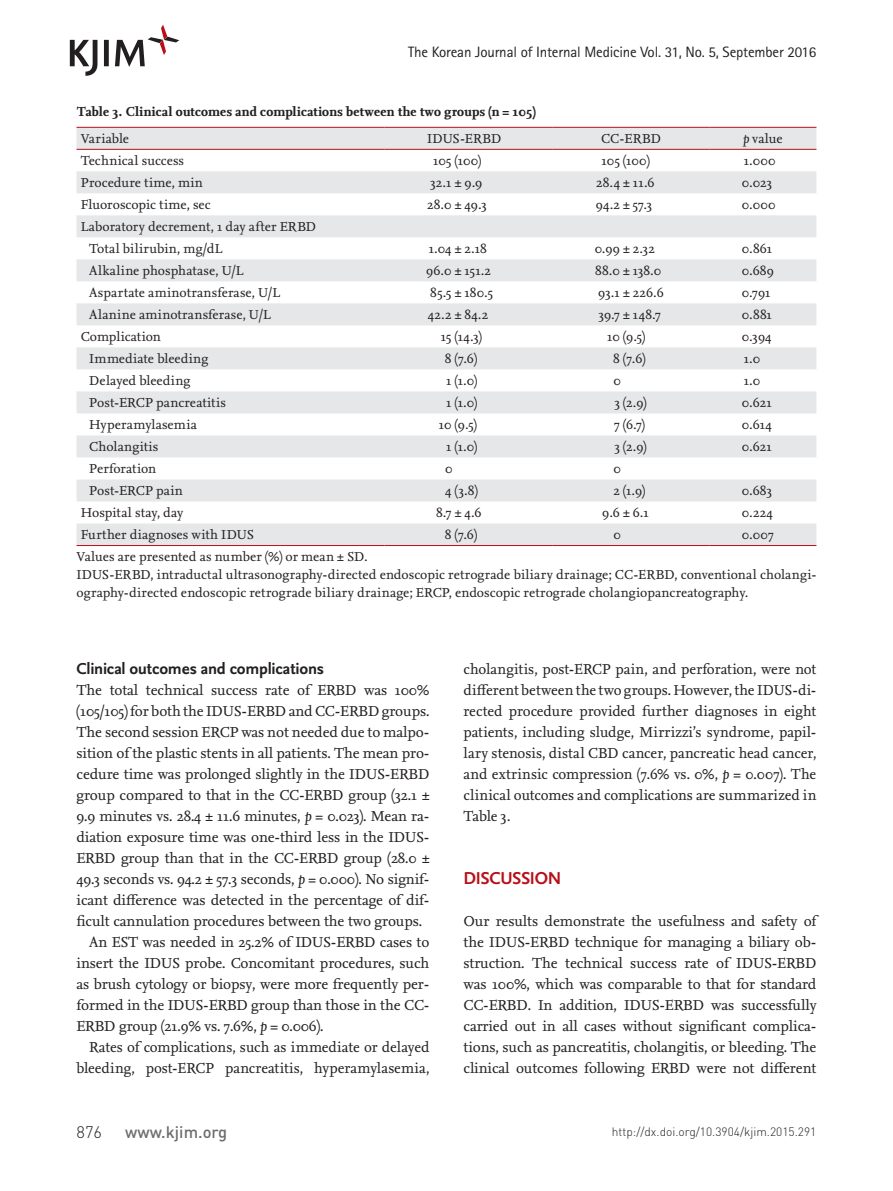
<style>
.page{position:relative;width:893px;height:1191px;background:#fff}
.page>*{position:absolute;margin:0;border:0;box-sizing:border-box;transform-origin:0 0}
.제목1{font:700 18px "Nexus Sans";letter-spacing:-.015em;color:#b90f17}
.제목2{font:700 16.5px "Nexus Sans";letter-spacing:-.015em;color:#231f20}
.t1{font:500 16.5px "DIN Pro";color:#6c6d70}
.t2{font:300 16.5px "DIN Pro";color:#231f20}
.제목밑본문{font:15px/21px "Nexus Serif";letter-spacing:-.01em;color:#231f20;text-align:justify}
.들였쓰기_본문{font:15px/21px "Nexus Serif";letter-spacing:-.01em;color:#231f20;text-align:justify}
.t3{font:15px "Rotis Sans Serif Std";letter-spacing:-.01em;color:#231f20}
.테이블{font:13.5px/18px "Nexus Serif";letter-spacing:.005em;color:#231f20}
.테이블제목{font:700 13.5px "Nexus Serif";color:#231f20}
.t4{font:300 12px "DIN Pro";color:#231f20}
.s1{font-style:italic}
</style>
<div class="page">
<svg style="left:70px;top:25px;width:109px;height:51px"></svg>
<svg style="left:77px;top:128px;width:739px;height:417px;fill:#e6e7e9"></svg>
<hr style="left:77px;top:127px;width:307px;height:1px;background:#b90f17">
<hr style="left:384px;top:127px;width:169px;height:1px;background:#b90f17">
<hr style="left:553px;top:127px;width:156px;height:1px;background:#b90f17">
<hr style="left:709px;top:127px;width:107px;height:1px;background:#b90f17">
<hr style="left:77px;top:149px;width:307px;height:1px;background:#b90f17">
<hr style="left:384px;top:149px;width:169px;height:1px;background:#b90f17">
<hr style="left:553px;top:149px;width:156px;height:1px;background:#b90f17">
<hr style="left:709px;top:149px;width:107px;height:1px;background:#b90f17">
<hr style="left:77px;top:545px;width:307px;height:1px;background:#b90f17">
<hr style="left:384px;top:545px;width:169px;height:1px;background:#b90f17">
<hr style="left:553px;top:545px;width:156px;height:1px;background:#b90f17">
<hr style="left:709px;top:545px;width:107px;height:1px;background:#b90f17">
<p class="t3" style="left:408px;top:43px;width:410px">The Korean Journal of Internal Medicine Vol. 31, No. 5, September 2016</p>
<p class="테이블제목" style="left:77px;top:103px;width:461px">Table 3. Clinical outcomes and complications between the two groups (n = 105)</p>
<p class="테이블" style="left:81px;top:129px;width:50px">Variable</p>
<p class="테이블" style="left:427px;top:129px;width:76px">IDUS-ERBD</p>
<p class="테이블" style="left:601px;top:129px;width:61px">CC-ERBD</p>
<p class="테이블" style="left:743px;top:129px;width:41px"><span class="s1">p</span> value</p>
<p class="테이블" style="left:81px;top:151px;width:105px">Technical success</p>
<p class="테이블" style="left:433px;top:151px;width:50px">105 (100)</p>
<p class="테이블" style="left:602px;top:151px;width:50px">105 (100)</p>
<p class="테이블" style="left:744px;top:151px;width:33px">1.000</p>
<p class="테이블" style="left:81px;top:173px;width:124px">Procedure time, min</p>
<p class="테이블" style="left:430px;top:173px;width:53px">32.1 ± 9.9</p>
<p class="테이블" style="left:596px;top:173px;width:60px">28.4 ± 11.6</p>
<p class="테이블" style="left:742px;top:173px;width:32px">0.023</p>
<p class="테이블" style="left:81px;top:195px;width:132px">Fluoroscopic time, sec</p>
<p class="테이블" style="left:427px;top:195px;width:61px">28.0 ± 49.3</p>
<p class="테이블" style="left:596px;top:195px;width:58px">94.2 ± 57.3</p>
<p class="테이블" style="left:742px;top:195px;width:35px">0.000</p>
<p class="테이블" style="left:81px;top:217px;width:237px">Laboratory decrement, 1 day after ERBD</p>
<p class="테이블" style="left:89px;top:239px;width:135px">Total bilirubin, mg/dL</p>
<p class="테이블" style="left:429px;top:239px;width:60px">1.04 ± 2.18</p>
<p class="테이블" style="left:595px;top:239px;width:62px">0.99 ± 2.32</p>
<p class="테이블" style="left:742px;top:239px;width:32px">0.861</p>
<p class="테이블" style="left:89px;top:261px;width:156px">Alkaline phosphatase, U/L</p>
<p class="테이블" style="left:426px;top:261px;width:66px">96.0 ± 151.2</p>
<p class="테이블" style="left:595px;top:261px;width:68px">88.0 ± 138.0</p>
<p class="테이블" style="left:742px;top:261px;width:34px">0.689</p>
<p class="테이블" style="left:89px;top:283px;width:192px">Aspartate aminotransferase, U/L</p>
<p class="테이블" style="left:430px;top:283px;width:64px">85.5 ± 180.5</p>
<p class="테이블" style="left:598px;top:283px;width:67px">93.1 ± 226.6</p>
<p class="테이블" style="left:742px;top:283px;width:30px">0.791</p>
<p class="테이블" style="left:89px;top:305px;width:183px">Alanine aminotransferase, U/L</p>
<p class="테이블" style="left:428px;top:305px;width:62px">42.2 ± 84.2</p>
<p class="테이블" style="left:599px;top:305px;width:64px">39.7 ± 148.7</p>
<p class="테이블" style="left:742px;top:305px;width:32px">0.881</p>
<p class="테이블" style="left:81px;top:327px;width:82px">Complication</p>
<p class="테이블" style="left:441px;top:327px;width:42px">15 (14.3)</p>
<p class="테이블" style="left:607px;top:327px;width:40px">10 (9.5)</p>
<p class="테이블" style="left:742px;top:327px;width:31px">0.394</p>
<p class="테이블" style="left:89px;top:349px;width:121px">Immediate bleeding</p>
<p class="테이블" style="left:445px;top:349px;width:34px">8 (7.6)</p>
<p class="테이블" style="left:613px;top:349px;width:34px">8 (7.6)</p>
<p class="테이블" style="left:744px;top:349px;width:18px">1.0</p>
<p class="테이블" style="left:89px;top:371px;width:103px">Delayed bleeding</p>
<p class="테이블" style="left:446px;top:371px;width:33px">1 (1.0)</p>
<p class="테이블" style="left:613px;top:371px;width:9px">0</p>
<p class="테이블" style="left:744px;top:371px;width:18px">1.0</p>
<p class="테이블" style="left:89px;top:393px;width:138px">Post-ERCP pancreatitis</p>
<p class="테이블" style="left:446px;top:393px;width:33px">1 (1.0)</p>
<p class="테이블" style="left:615px;top:393px;width:33px">3 (2.9)</p>
<p class="테이블" style="left:742px;top:393px;width:32px">0.621</p>
<p class="테이블" style="left:89px;top:415px;width:109px">Hyperamylasemia</p>
<p class="테이블" style="left:439px;top:415px;width:40px">10 (9.5)</p>
<p class="테이블" style="left:614px;top:415px;width:32px">7 (6.7)</p>
<p class="테이블" style="left:742px;top:415px;width:31px">0.614</p>
<p class="테이블" style="left:89px;top:437px;width:71px">Cholangitis</p>
<p class="테이블" style="left:446px;top:437px;width:33px">1 (1.0)</p>
<p class="테이블" style="left:615px;top:437px;width:33px">3 (2.9)</p>
<p class="테이블" style="left:742px;top:437px;width:32px">0.621</p>
<p class="테이블" style="left:89px;top:459px;width:68px">Perforation</p>
<p class="테이블" style="left:445px;top:459px;width:9px">0</p>
<p class="테이블" style="left:613px;top:459px;width:9px">0</p>
<p class="테이블" style="left:89px;top:481px;width:95px">Post-ERCP pain</p>
<p class="테이블" style="left:445px;top:481px;width:34px">4 (3.8)</p>
<p class="테이블" style="left:613px;top:481px;width:33px">2 (1.9)</p>
<p class="테이블" style="left:742px;top:481px;width:32px">0.683</p>
<p class="테이블" style="left:81px;top:503px;width:104px">Hospital stay, day</p>
<p class="테이블" style="left:436px;top:503px;width:47px">8.7 ± 4.6</p>
<p class="테이블" style="left:602px;top:503px;width:48px">9.6 ± 6.1</p>
<p class="테이블" style="left:742px;top:503px;width:32px">0.224</p>
<p class="테이블" style="left:81px;top:525px;width:174px">Further diagnoses with IDUS</p>
<p class="테이블" style="left:445px;top:525px;width:34px">8 (7.6)</p>
<p class="테이블" style="left:613px;top:525px;width:9px">0</p>
<p class="테이블" style="left:742px;top:525px;width:33px">0.007</p>
<p class="테이블" style="left:77px;top:548px;width:292px">Values are presented as number (%) or mean ± SD.</p>
<p class="테이블" style="left:77px;top:566px;width:741px">IDUS-ERBD, intraductal ultrasonography-directed endoscopic retrograde biliary drainage; CC-ERBD, conventional cholangi&shy;ography-directed endoscopic retrograde biliary drainage; ERCP, endoscopic retrograde cholangiopancreatography.</p>
<p class="제목2" style="left:77px;top:658px;width:249px">Clinical outcomes and complications</p>
<p class="제목밑본문" style="left:77px;top:679px;width:354px">The total technical success rate of ERBD was 100% (105/105) for both the IDUS-ERBD and CC-ERBD groups.<br>The second session ERCP was not needed due to malpo&shy;sition of the plastic stents in all patients. The mean pro&shy;cedure time was prolonged slightly in the IDUS-ERBD group compared to that in the CC-ERBD group (32.1 ± 9.9 minutes vs. 28.4 ± 11.6 minutes, <span class="s1">p</span> = 0.023). Mean ra&shy;diation exposure time was one-third less in the IDUS-ERBD group than that in the CC-ERBD group (28.0 ± 49.3 seconds vs. 94.2 ± 57.3 seconds, <span class="s1">p</span> = 0.000). No signif&shy;icant difference was detected in the percentage of dif&shy;ficult cannulation procedures between the two groups.</p>
<p class="들였쓰기_본문" style="left:77px;top:931px;width:354px;text-indent:13px">An EST was needed in 25.2% of IDUS-ERBD cases to insert the IDUS probe. Concomitant procedures, such as brush cytology or biopsy, were more frequently per&shy;formed in the IDUS-ERBD group than those in the CC-ERBD group (21.9% vs. 7.6%, <span class="s1">p</span> = 0.006).</p>
<p class="들였쓰기_본문" style="left:77px;top:1036px;width:354px;text-align:right">Rates of complications, such as immediate or delayed bleeding, post-ERCP pancreatitis, hyperamylasemia,</p>
<p class="t2" style="left:77px;top:1120px;width:27px">876</p>
<p class="t1" style="left:125px;top:1120px;width:104px">www.kjim.org</p>
<p class="들였쓰기_본문" style="left:463px;top:658px;width:354px">cholangitis, post-ERCP pain, and perforation, were not different between the two groups. However, the IDUS-di&shy;rected procedure provided further diagnoses in eight patients, including sludge, Mirrizzi’s syndrome, papil&shy;lary stenosis, distal CBD cancer, pancreatic head cancer, and extrinsic compression (7.6% vs. 0%, <span class="s1">p</span> = 0.007). The clinical outcomes and complications are summarized in Table 3.</p>
<p class="제목1" style="left:463px;top:866px;width:99px">DISCUSSION</p>
<p class="제목밑본문" style="left:463px;top:910px;width:354px">Our results demonstrate the usefulness and safety of the IDUS-ERBD technique for managing a biliary ob&shy;struction. The technical success rate of IDUS-ERBD was 100%, which was comparable to that for standard CC-ERBD. In addition, IDUS-ERBD was successfully carried out in all cases without significant complica&shy;tions, such as pancreatitis, cholangitis, or bleeding. The clinical outcomes following ERBD were not different</p>
<p class="t4" style="left:612px;top:1123px;width:206px">http://dx.doi.org/10.3904/kjim.2015.291</p>
</div>
